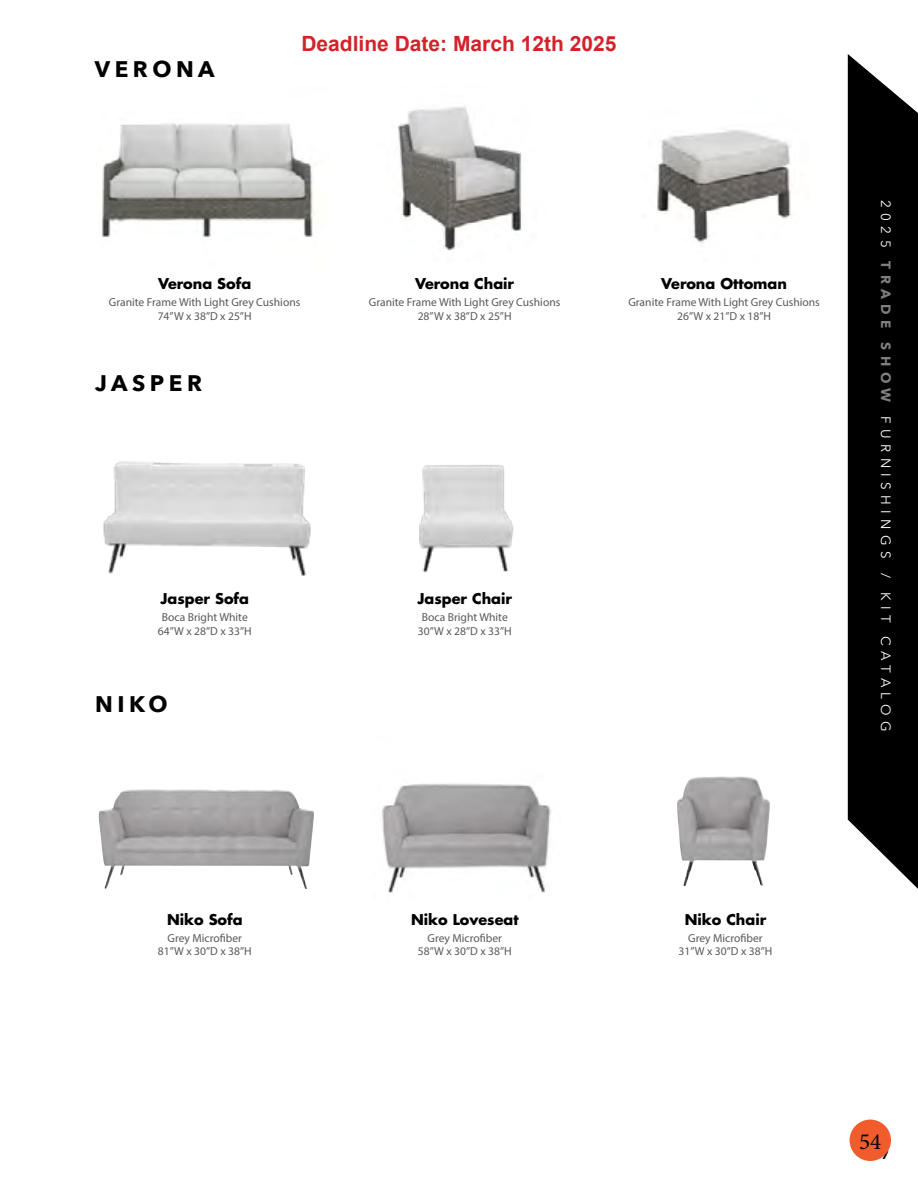
<style>
.page{position:relative;width:918px;height:1188px;background:#fff}
.page>*{position:absolute;margin:0;border:0;box-sizing:border-box;transform-origin:0 0}
.t1{font:23.1px "Minion Pro";color:#000}
.t2{font:700 22.5px "Avenir Next";letter-spacing:.2em;color:#000}
.t3{font:700 21px "Arial";color:#d2232a}
.t4{font:700 14.55px "Futura Std";color:#000}
.t5{font:13.5px "Avenir Next";letter-spacing:.4em;color:#fff}
.t6{font:700 13.5px "Avenir Next";letter-spacing:.4em;color:#808080}
.t7{font:900 12px "Avenir";color:#000}
.t8{font:11.55px/14px "Myriad Pro";color:#58595b;text-align:center}
.s1{font-weight:400;color:#fff}
</style>
<div class="page">
<svg style="left:848px;top:54px;width:70px;height:835px;background:#131313"></svg>
<img style="left:99px;top:789px;width:215px;height:100px">
<img style="left:103px;top:461px;width:208px;height:115px">
<img style="left:381px;top:783px;width:170px;height:110px">
<img style="left:419px;top:465px;width:94px;height:108px">
<img style="left:677px;top:776px;width:93px;height:110px">
<img style="left:398px;top:106px;width:124px;height:145px">
<img style="left:657px;top:130px;width:136px;height:114px">
<img style="left:102px;top:123px;width:213px;height:114px">
<div style="left:850px;top:1120px;width:41px;height:41px;background:#f15c2c;border-radius:50%"></div>
<h2 class="t2" style="left:95px;top:49px;width:121px">VERONA</h2>
<h3 class="t3" style="left:301px;top:28px;width:317px">Deadline Date: March 12th 2025</h3>
<p class="t4" style="left:158px;top:274px;width:95px">Verona Sofa</p>
<p class="t8" style="left:109px;top:295px;width:193px">Granite Frame With Light Grey Cushions<br>74”W x 38”D x 25”H</p>
<h2 class="t2" style="left:95px;top:364px;width:108px">JASPER</h2>
<p class="t4" style="left:415px;top:274px;width:101px">Verona Chair</p>
<p class="t8" style="left:369px;top:295px;width:193px">Granite Frame With Light Grey Cushions<br>28”W x 38”D x 25”H</p>
<p class="t4" style="left:661px;top:274px;width:127px">Verona Ottoman</p>
<p class="t8" style="left:628px;top:295px;width:193px">Granite Frame With Light Grey Cushions<br>26”W x 21”D x 18”H</p>
<p class="t4" style="left:161px;top:589px;width:90px">Jasper Sofa</p>
<p class="t8" style="left:158px;top:610px;width:95px">Boca Bright White<br>64”W x 28”D x 33”H</p>
<h2 class="t2" style="left:95px;top:685px;width:74px">NIKO</h2>
<p class="t4" style="left:418px;top:589px;width:96px">Jasper Chair</p>
<p class="t8" style="left:418px;top:610px;width:95px">Boca Bright White<br>30”W x 28”D x 33”H</p>
<p class="t6" style="left:897px;top:200px;width:204px;rotate:90deg"><span class="s1">2025</span> TRADE SHOW</p>
<p class="t5" style="left:897px;top:416px;width:317px;rotate:90deg">FURNISHINGS / KIT CATALOG</p>
<p class="t4" style="left:167px;top:910px;width:77px">Niko Sofa</p>
<p class="t8" style="left:158px;top:931px;width:95px">Grey Microfiber<br>81”W x 30”D x 38”H</p>
<p class="t4" style="left:411px;top:910px;width:109px">Niko Loveseat</p>
<p class="t8" style="left:418px;top:931px;width:95px">Grey Microfiber<br>58”W x 30”D x 38”H</p>
<p class="t4" style="left:685px;top:910px;width:83px">Niko Chair</p>
<p class="t8" style="left:679px;top:931px;width:95px">Grey Microfiber<br>31”W x 30”D x 38”H</p>
<h1 class="t1" style="left:859px;top:1126px;width:24px">54</h1>
<p class="t7" style="left:881px;top:1145px;width:9px">7</p>
</div>
